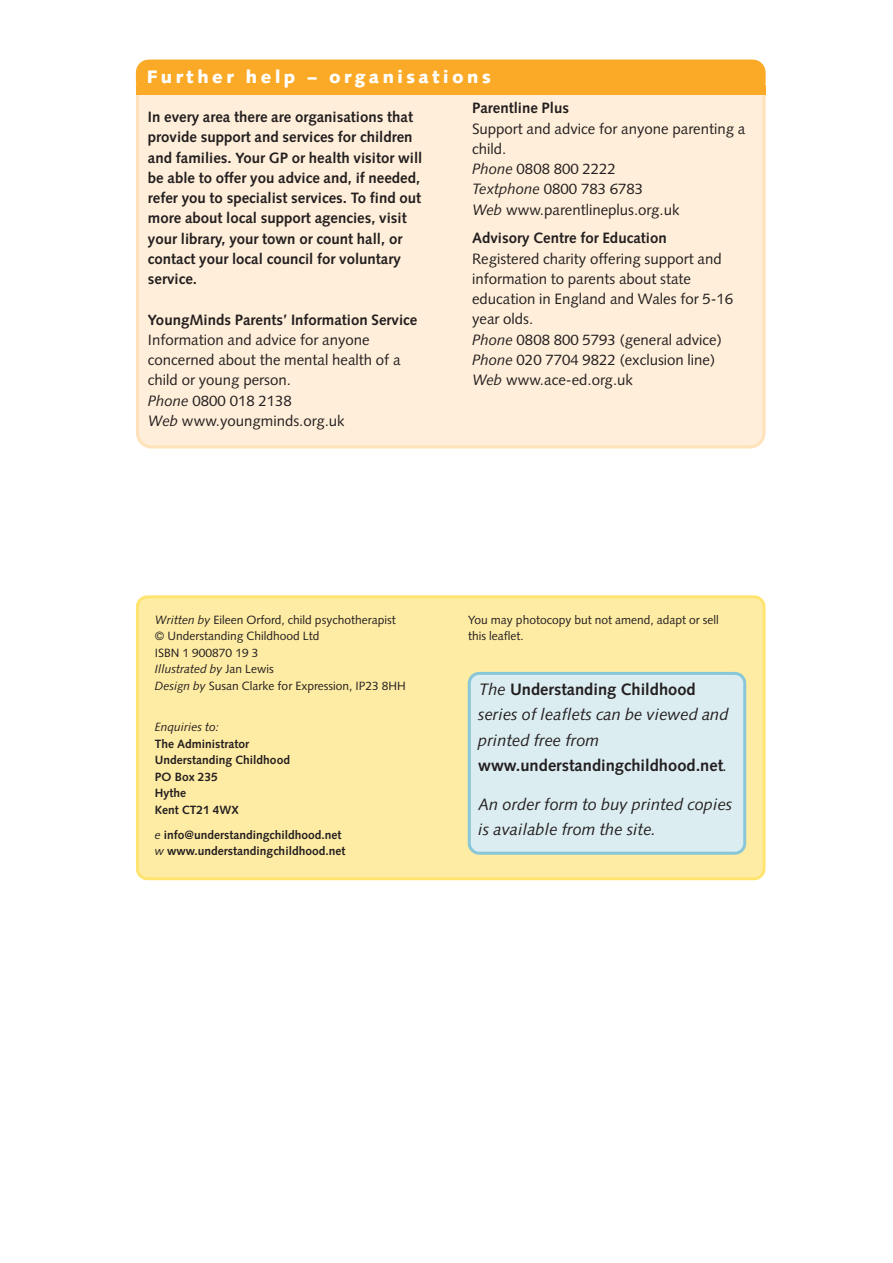
<style>
.page{position:relative;width:893px;height:1263px;background:#fff}
.page>*{position:absolute;margin:0;border:0;box-sizing:border-box;transform-origin:0 0}
.t1{font:900 18px "Syntax";letter-spacing:.195em;color:#fff}
.t2{font:700 16.5px/25.5px "Syntax";color:#231f20}
.t3{font:italic 16.5px/25.5px "Syntax";color:#231f20}
.t4{font:15px/20.2px "Syntax";color:#231f20}
.t5{font:700 15px/20.2px "Syntax";color:#231f20}
.t6{font:12px/16.5px "Syntax";color:#231f20}
.t7{font:700 12px/16.5px "Syntax";color:#231f20}
.t8{font:italic 12px "Syntax";color:#231f20}
.s1{font-style:italic}
.s2{font-weight:400;font-style:italic}
</style>
<div class="page">
<div style="left:136px;top:60px;width:629px;height:389px;background:#ffeed9"></div>
<div style="left:136px;top:60px;width:629px;height:34px;background:#fbaa28;border-radius:13px"></div>
<div style="left:136px;top:85px;width:629px;height:10px;background:#fbaa28"></div>
<div style="left:136px;top:595px;width:629px;height:285px;background:#ffeca4"></div>
<div style="left:468px;top:672px;width:278px;height:183px;background:#dcedf1"></div>
<p class="t1" style="left:147px;top:70px;width:345px">Further help – organisations</p>
<p class="t5" style="left:148px;top:108px;width:276px">In every area there are organisations that provide support and services for children and families. Your GP or health visitor will be able to offer you advice and, if needed, refer you to specialist services. To find out more about local support agencies, visit your library, your town or count hall, or contact your local council for voluntary service.</p>
<p class="t5" style="left:148px;top:311px;width:271px">YoungMinds Parents’ Information Service</p>
<p class="t4" style="left:148px;top:331px;width:254px">Information and advice for anyone concerned about the mental health of a child or young person.<br><span class="s1">Phone</span> 0800 018 2138<br><span class="s1">Web</span> www.youngminds.org.uk</p>
<p class="t5" style="left:472px;top:99px;width:99px">Parentline Plus</p>
<p class="t4" style="left:472px;top:120px;width:275px">Support and advice for anyone parenting a child.<br><span class="s1">Phone</span> 0808 800 2222<br><span class="s1">Textphone</span> 0800 783 6783<br><span class="s1">Web</span> www.parentlineplus.org.uk</p>
<p class="t5" style="left:472px;top:229px;width:196px">Advisory Centre for Education</p>
<p class="t4" style="left:472px;top:250px;width:263px">Registered charity offering support and information to parents about state education in England and Wales for 5-16 year olds.<br><span class="s1">Phone</span> 0808 800 5793 (general advice)<br><span class="s1">Phone</span> 020 7704 9822 (exclusion line)<br><span class="s1">Web</span> www.ace-ed.org.uk</p>
<p class="t6" style="left:155px;top:613px;width:252px"><span class="s1">Written by</span> Eileen Orford, child psychotherapist © Understanding Childhood Ltd<br>ISBN 1 900870 19 3<br><span class="s1">Illustrated by</span> Jan Lewis<br><span class="s1">Design by</span> Susan Clarke for Expression, IP23 8HH</p>
<p class="t8" style="left:155px;top:722px;width:66px">Enquiries to:</p>
<p class="t7" style="left:155px;top:736px;width:137px">The Administrator<br>Understanding Childhood<br>PO Box 235<br>Hythe<br>Kent CT21 4WX</p>
<p class="t7" style="left:155px;top:827px;width:192px"><span class="s2">e</span> info@understandingchildhood.net <span class="s2">w</span> www.understandingchildhood.net</p>
<p class="t6" style="left:468px;top:613px;width:252px">You may photocopy but not amend, adapt or sell this leaflet.</p>
<p class="t2" style="left:478px;top:678px;width:252px"><span class="s2">The</span> Understanding Childhood <span class="s2">series of leaflets can be viewed and printed free from </span>www.understandingchildhood.net<span class="s2">.</span></p>
<p class="t3" style="left:478px;top:793px;width:255px">An order form to buy printed copies is available from the site.</p>
</div>
